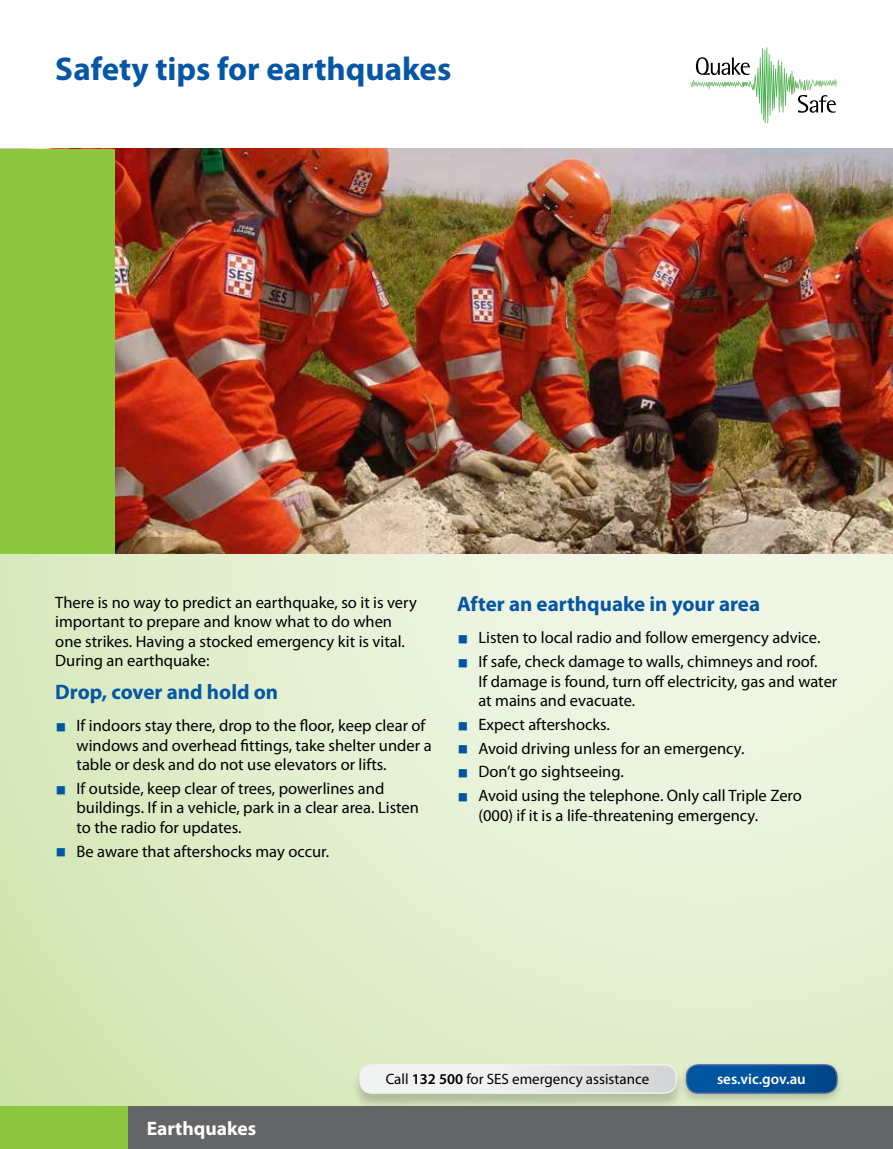
<style>
.page{position:relative;width:893px;height:1149px;background:#fff}
.page>*{position:absolute;margin:0;border:0;box-sizing:border-box;transform-origin:0 0}
.t1{font:700 33px "Myriad Pro";color:#0556a5}
.t2{font:700 21px "Myriad Pro";color:#0556a5}
.t3{font:700 19.5px "Myriad Pro";color:#fff}
.t4{font:16.5px/19.5px "Myriad Pro";color:#000}
.t5{font:15px "Myriad Pro";color:#000}
.t6{font:600 15px "Myriad Pro";color:#fff}
.s1{font-weight:600}
</style>
<div class="page">
<svg style="left:0;top:553px;width:893px;height:553px;background:#e2eecf"></svg>
<div style="left:128px;top:1106px;width:765px;height:42px;background:#646567"></div>
<svg style="left:690px;top:48px;width:147px;height:75px"></svg>
<div style="left:0;top:1106px;width:128px;height:42px;background:#8dc63f"></div>
<div style="left:351px;top:1064px;width:334px;height:45px;background:#000;opacity:.2"></div>
<svg style="left:360px;top:1064px;width:316px;height:28px"></svg>
<div style="left:359px;top:1063px;width:318px;height:30px;border:1px solid #f1f1f2;border-radius:12px"></div>
<div style="left:677px;top:1059px;width:168px;height:46px;background:#000;opacity:.2"></div>
<svg style="left:686px;top:1064px;width:151px;height:28px;background:#06539a"></svg>
<div style="left:686px;top:1063px;width:152px;height:30px;border:1px solid #566ba2;border-radius:12px"></div>
<img style="left:115px;top:149px;width:778px;height:404px">
<div style="left:0;top:149px;width:115px;height:404px;background:#8dc63f"></div>
<svg style="left:57px;top:722px;width:8px;height:9px"></svg>
<svg style="left:57px;top:785px;width:8px;height:8px"></svg>
<svg style="left:57px;top:848px;width:8px;height:8px"></svg>
<svg style="left:459px;top:635px;width:8px;height:8px"></svg>
<svg style="left:459px;top:659px;width:8px;height:8px"></svg>
<svg style="left:459px;top:721px;width:8px;height:9px"></svg>
<svg style="left:459px;top:745px;width:8px;height:8px"></svg>
<svg style="left:459px;top:769px;width:8px;height:8px"></svg>
<svg style="left:459px;top:793px;width:8px;height:8px"></svg>
<h1 class="t1" style="left:55px;top:47px;width:398px">Safety tips for earthquakes</h1>
<p class="t4" style="left:55px;top:592px;width:363px">There is no way to predict an earthquake, so it is very important to prepare and know what to do when one strikes. Having a stocked emergency kit is vital.<br>During an earthquake:</p>
<p class="t2" style="left:55px;top:677px;width:224px">Drop, cover and hold on</p>
<p class="t4" style="left:77px;top:715px;width:357px">If indoors stay there, drop to the floor, keep clear of windows and overhead fittings, take shelter under a table or desk and do not use elevators or lifts.</p>
<p class="t4" style="left:77px;top:778px;width:344px">If outside, keep clear of trees, powerlines and buildings. If in a vehicle, park in a clear area. Listen to the radio for updates.</p>
<p class="t4" style="left:77px;top:840px;width:254px">Be aware that aftershocks may occur.</p>
<p class="t2" style="left:457px;top:590px;width:305px">After an earthquake in your area</p>
<p class="t4" style="left:478px;top:625px;width:344px;line-height:23.7px">Listen to local radio and follow emergency advice.<br>If safe, check damage to walls, chimneys and roof.</p>
<p class="t4" style="left:478px;top:671px;width:360px">If damage is found, turn off electricity, gas and water at mains and evacuate.</p>
<p class="t4" style="left:478px;top:712px;width:325px;line-height:23.7px">Expect aftershocks.<br>Avoid driving unless for an emergency.<br>Don’t go sightseeing.<br>Avoid using the telephone. Only call Triple Zero</p>
<p class="t4" style="left:478px;top:805px;width:281px">(000) if it is a life-threatening emergency.</p>
<p class="t3" style="left:147px;top:1115px;width:111px">Earthquakes</p>
<p class="t5" style="left:386px;top:1069px;width:265px">Call <span class="s1">132 500</span> for SES emergency assistance</p>
<p class="t6" style="left:717px;top:1068px;width:90px">ses.vic.gov.au</p>
</div>
